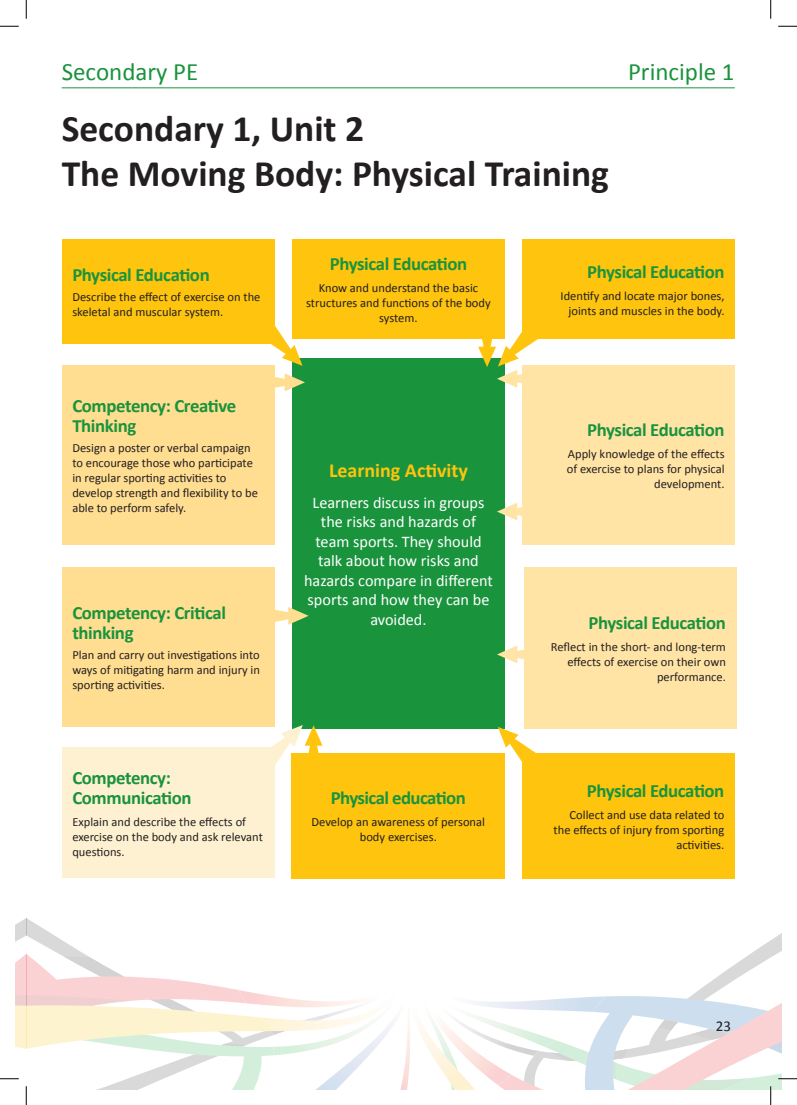
<style>
.page{position:relative;width:797px;height:1105px;background:#fff}
.page>*{position:absolute;margin:0;border:0;box-sizing:border-box;transform-origin:0 0}
.t1{font:700 37.5px/45px "Calibri";color:#231f20}
.t2{font:25px "Calibri";color:#1a933d}
.t3{font:700 20px "Calibri";color:#fec40e}
.t4{font:700 18.75px/20px "Calibri";letter-spacing:-.02em;color:#1a933d}
.t5{font:16.25px/19.5px "Calibri";color:#fff;text-align:center}
.t6{font:15px "Calibri";color:#231f20}
.t7{font:12.5px/15px "Calibri";color:#231f20;text-align:right}
</style>
<div class="page">
<hr style="left:62px;top:88px;width:672px;height:1px;background:#1a933d">
<div style="left:62px;top:567px;width:212px;height:160px;background:#ffdd91"></div>
<div style="left:62px;top:747px;width:212px;height:131px;background:#fef1d1"></div>
<div style="left:524px;top:567px;width:212px;height:162px;background:#ffe4a6"></div>
<div style="left:522px;top:365px;width:213px;height:179px;background:#ffe4a6"></div>
<div style="left:522px;top:753px;width:213px;height:125px;background:#fec40e"></div>
<div style="left:292px;top:753px;width:213px;height:125px;background:#fec40e"></div>
<div style="left:292px;top:358px;width:213px;height:371px;background:#1a933d"></div>
<div style="left:62px;top:365px;width:212px;height:179px;background:#ffdd91"></div>
<div style="left:62px;top:239px;width:212px;height:105px;background:#fec40e"></div>
<div style="left:292px;top:239px;width:213px;height:100px;background:#fec40e"></div>
<div style="left:522px;top:239px;width:213px;height:100px;background:#fec40e"></div>
<svg style="left:497px;top:503px;width:25px;height:17px"></svg>
<svg style="left:274px;top:373px;width:31px;height:18px"></svg>
<svg style="left:274px;top:607px;width:34px;height:18px"></svg>
<svg style="left:478px;top:331px;width:60px;height:57px"></svg>
<svg style="left:271px;top:325px;width:31px;height:41px"></svg>
<svg style="left:498px;top:727px;width:38px;height:35px"></svg>
<svg style="left:497px;top:645px;width:27px;height:18px"></svg>
<svg style="left:271px;top:725px;width:51px;height:42px"></svg>
<svg style="left:0;top:25px;width:19px;height:2px"></svg>
<svg style="left:778px;top:25px;width:19px;height:2px"></svg>
<svg style="left:25px;top:0;width:2px;height:19px"></svg>
<svg style="left:770px;top:0;width:1px;height:19px"></svg>
<svg style="left:0;top:918px;width:797px;height:187px"></svg>
<h2 class="t2" style="left:62px;top:55px;width:138px">Secondary PE</h2>
<h1 class="t1" style="left:62px;top:105px;width:549px">Secondary 1, Unit 2<br>The Moving Body: Physical Training</h1>
<h2 class="t2" style="left:628px;top:55px;width:108px">Principle 1</h2>
<h3 class="t4" style="left:72px;top:264px;width:139px">Physical Education</h3>
<p class="t7" style="left:72px;top:289px;width:190px;text-align:left">Describe the effect of exercise on the skeletal and muscular system.</p>
<h3 class="t4" style="left:72px;top:395px;width:165px">Competency: Creative<br>Thinking</h3>
<p class="t7" style="left:72px;top:440px;width:187px;text-align:left">Design a poster or verbal campaign to encourage those who participate in regular sporting activities to develop strength and flexibility to be able to perform safely.</p>
<h3 class="t4" style="left:72px;top:602px;width:155px">Competency: Critical thinking</h3>
<p class="t7" style="left:72px;top:647px;width:189px;text-align:justify">Plan and carry out investigations into ways of mitigating harm and injury in sporting activities.</p>
<h3 class="t4" style="left:72px;top:767px;width:121px">Competency:<br>Communication</h3>
<p class="t7" style="left:72px;top:814px;width:192px;text-align:left">Explain and describe the effects of exercise on the body and ask relevant questions.</p>
<h3 class="t4" style="left:330px;top:253px;width:139px">Physical Education</h3>
<p class="t7" style="left:306px;top:280px;width:186px;text-align:center">Know and understand the basic structures and functions of the body system.</p>
<h3 class="t3" style="left:329px;top:457px;width:140px">Learning Activity</h3>
<h3 class="t5" style="left:304px;top:492px;width:190px">Learners discuss in groups the risks and hazards of team sports. They should talk about how risks and hazards compare in different sports and how they can be avoided.</h3>
<h3 class="t4" style="left:331px;top:787px;width:136px">Physical education</h3>
<p class="t7" style="left:311px;top:814px;width:175px;text-align:center">Develop an awareness of personal body exercises.</p>
<h3 class="t4" style="left:587px;top:261px;width:139px">Physical Education</h3>
<p class="t7" style="left:560px;top:288px;width:165px">Identify and locate major bones, joints and muscles in the body.</p>
<h3 class="t4" style="left:587px;top:419px;width:139px">Physical Education</h3>
<p class="t7" style="left:567px;top:446px;width:159px">Apply knowledge of the effects of exercise to plans for physical development.</p>
<h3 class="t4" style="left:588px;top:612px;width:139px">Physical Education</h3>
<p class="t7" style="left:551px;top:639px;width:177px">Reflect in the short- and long-term effects of exercise on their own performance.</p>
<h3 class="t4" style="left:587px;top:780px;width:139px">Physical Education</h3>
<p class="t7" style="left:553px;top:807px;width:172px">Collect and use data related to the effects of injury from sporting activities.</p>
<p class="t6" style="left:716px;top:1016px;width:17px">23</p>
</div>
